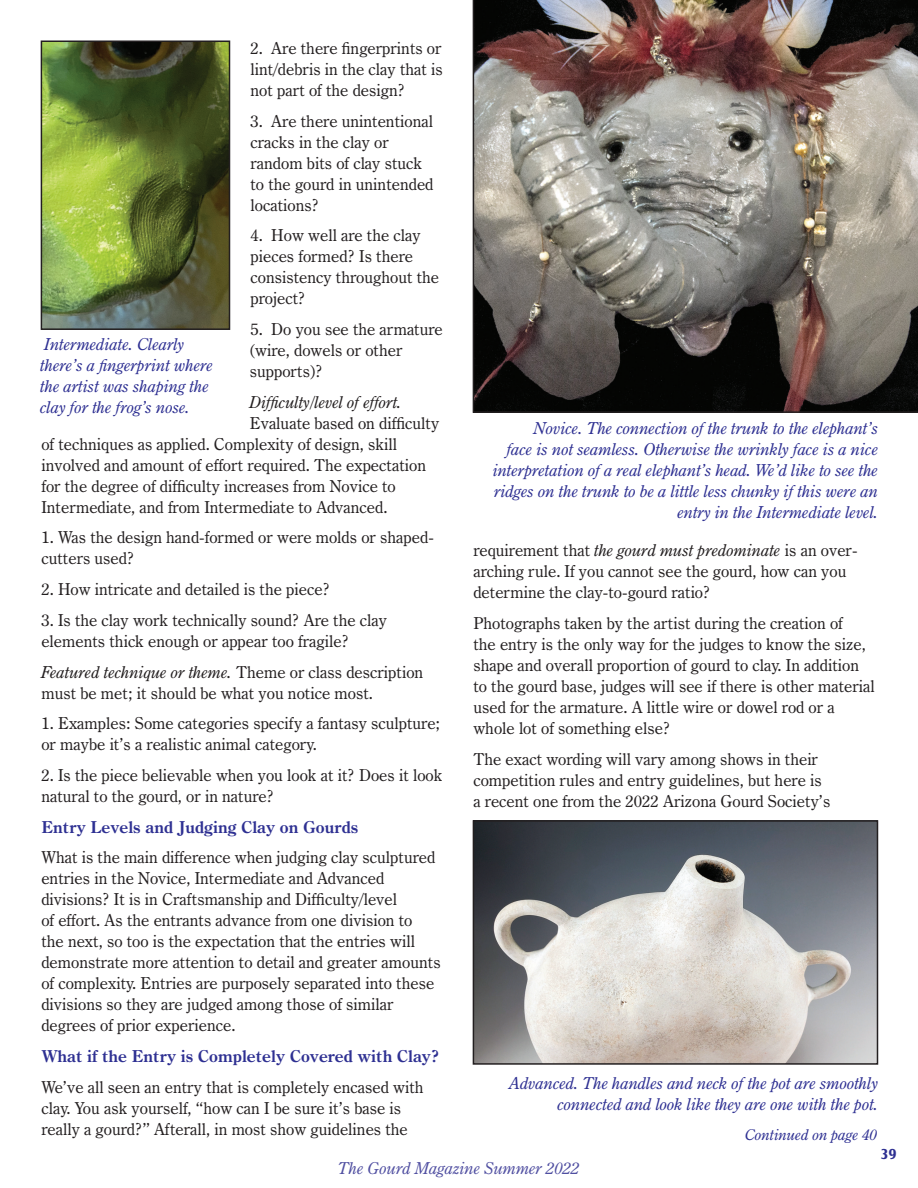
<style>
.page{position:relative;width:918px;height:1188px;background:#fff}
.page>*{position:absolute;margin:0;border:0;box-sizing:border-box;transform-origin:0 0}
.t1{font:16.5px/21px "Century Oldstyle BT";color:#231f20}
.t2{font:italic 16.5px/21px "Century Oldstyle BT";color:#2e3092;text-align:right}
.t3{font:700 16.5px "Century Oldstyle BT";color:#2e3092}
.t4{font:italic 16.5px "Century Oldstyle BT";color:#504fa1}
.t5{font:italic 16.5px "Century Oldstyle BT";color:#231f20}
.t6{font:italic 15px "Century Oldstyle BT";color:#2e3092}
.t7{font:700 15px "Castle T";color:#2e3092}
.s1{font-style:italic}
</style>
<div class="page">
<img style="left:44px;top:43px;width:183px;height:284px">
<div style="left:41px;top:40px;width:189px;height:290px;border:2px solid #231f20"></div>
<img style="left:473px;top:0;width:445px;height:413px">
<img style="left:476px;top:823px;width:399px;height:239px">
<div style="left:473px;top:820px;width:405px;height:245px;border:2px solid #231f20"></div>
<p class="t1" style="left:250px;top:37px;width:194px;text-align:justify">2. Are there fingerprints or lint/debris in the clay that is not part of the design?</p>
<p class="t1" style="left:250px;top:110px;width:185px">3. Are there unintentional cracks in the clay or random bits of clay stuck to the gourd in unintended locations?</p>
<p class="t1" style="left:250px;top:225px;width:190px">4. How well are the clay pieces formed? Is there consistency throughout the project?</p>
<p class="t1" style="left:250px;top:319px;width:195px">5. Do you see the armature (wire, dowels or other supports)?</p>
<p class="t5" style="left:250px;top:392px;width:154px">Difficulty/level of effort.</p>
<p class="t1" style="left:250px;top:412px;width:191px">Evaluate based on difficulty</p>
<p class="t1" style="left:41px;top:433px;width:357px">of techniques as applied. Complexity of design, skill</p>
<p class="t1" style="left:41px;top:454px;width:386px">involved and amount of effort required. The expectation</p>
<p class="t1" style="left:41px;top:475px;width:356px">for the degree of difficulty increases from Novice to</p>
<p class="t1" style="left:41px;top:496px;width:348px">Intermediate, and from Intermediate to Advanced.</p>
<p class="t1" style="left:41px;top:527px;width:394px">1. Was the design hand-formed or were molds or shaped&shy;cutters used?</p>
<p class="t1" style="left:41px;top:579px;width:290px">2. How intricate and detailed is the piece?</p>
<p class="t1" style="left:41px;top:609px;width:347px">3. Is the clay work technically sound? Are the clay elements thick enough or appear too fragile?</p>
<p class="t1" style="left:41px;top:661px;width:383px"><span class="s1">Featured technique or theme.</span> Theme or class description must be met; it should be what you notice most.</p>
<p class="t1" style="left:41px;top:713px;width:400px">1. Examples: Some categories specify a fantasy sculpture; or maybe it’s a realistic animal category.</p>
<p class="t1" style="left:41px;top:765px;width:403px">2. Is the piece believable when you look at it? Does it look natural to the gourd, or in nature?</p>
<p class="t3" style="left:41px;top:817px;width:319px">Entry Levels and Judging Clay on Gourds</p>
<p class="t1" style="left:41px;top:847px;width:401px">What is the main difference when judging clay sculptured entries in the Novice, Intermediate and Advanced divisions? It is in Craftsmanship and Difficulty/level<br>of effort. As the entrants advance from one division to<br>the next, so too is the expectation that the entries will demonstrate more attention to detail and greater amounts of complexity. Entries are purposely separated into these divisions so they are judged among those of similar degrees of prior experience.</p>
<p class="t3" style="left:41px;top:1046px;width:399px">What if the Entry is Completely Covered with Clay?</p>
<p class="t1" style="left:41px;top:1076px;width:384px">We’ve all seen an entry that is completely encased with clay. You ask yourself, “how can I be sure it’s base is really a gourd?” Afterall, in most show guidelines the</p>
<p class="t2" style="left:40px;top:334px;width:174px;text-align:left">Intermediate. Clearly there’s a fingerprint where the artist was shaping the clay for the frog’s nose.</p>
<p class="t2" style="left:493px;top:417px;width:387px">Novice. The connection of the trunk to the elephant’s<br>face is not seamless. Otherwise the wrinkly face is a nice interpretation of a real elephant’s head. We’d like to see the ridges on the trunk to be a little less chunky if this were an entry in the Intermediate level.</p>
<p class="t1" style="left:473px;top:540px;width:386px">requirement that <span class="s1">the gourd must predominate</span> is an over&shy;arching rule. If you cannot see the gourd, how can you determine the clay-to-gourd ratio?</p>
<p class="t1" style="left:473px;top:613px;width:403px">Photographs taken by the artist during the creation of<br>the entry is the only way for the judges to know the size, shape and overall proportion of gourd to clay. In addition to the gourd base, judges will see if there is other material used for the armature. A little wire or dowel rod or a whole lot of something else?</p>
<p class="t1" style="left:473px;top:748px;width:359px">The exact wording will vary among shows in their competition rules and entry guidelines, but here is a recent one from the 2022 Arizona Gourd Society’s</p>
<p class="t2" style="left:510px;top:1072px;width:370px">Advanced. The handles and neck of the pot are smoothly connected and look like they are one with the pot.</p>
<p class="t6" style="left:745px;top:1126px;width:134px">Continued on page 40</p>
<p class="t4" style="left:338px;top:1158px;width:243px">The Gourd Magazine Summer 2022</p>
<p class="t7" style="left:880px;top:1146px;width:18px">39</p>
</div>
